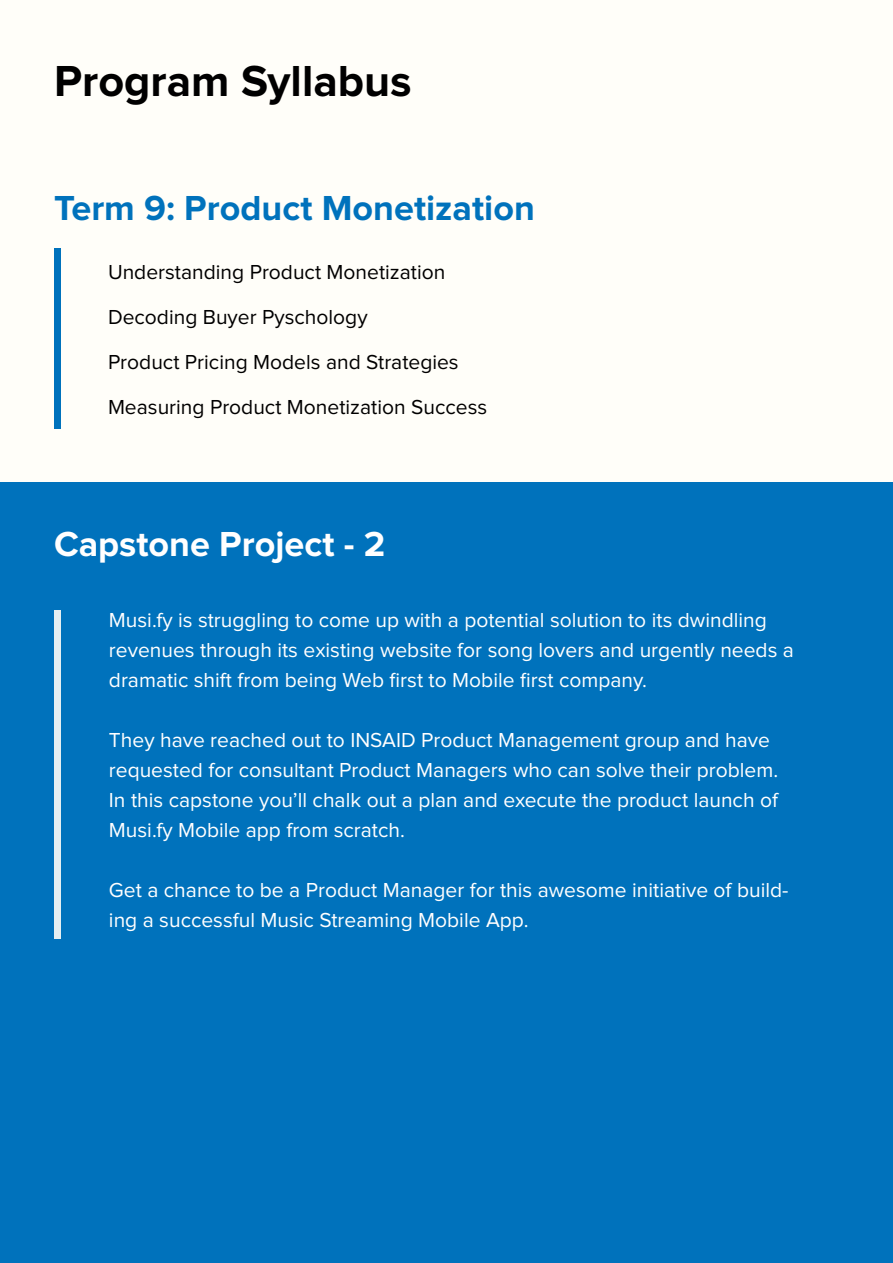
<style>
.page{position:relative;width:893px;height:1263px;background:#fffef9}
.page>*{position:absolute;margin:0;border:0;box-sizing:border-box;transform-origin:0 0}
.t1{font:700 45px "Proxima Nova";color:#000}
.t2{font:700 36px "Proxima Nova";color:#0072bc}
.t3{font:700 36px "Proxima Nova";color:#fff}
.t4{font:21px/30px "Proxima Nova";color:#fff}
.t5{font:21px/45px "Proxima Nova";color:#000}
</style>
<div class="page">
<div style="left:0;top:483px;width:893px;height:780px;background:#0072bc"></div>
<div style="left:54px;top:248px;width:6px;height:180px;background:#0072bc"></div>
<div style="left:54px;top:611px;width:6px;height:328px;background:#e5eff2"></div>
<h1 class="t1" style="left:54px;top:61px;width:359px">Program Syllabus</h1>
<h2 class="t2" style="left:54px;top:192px;width:482px">Term 9: Product Monetization</h2>
<p class="t5" style="left:108px;top:250px;width:381px">Understanding Product Monetization Decoding Buyer Pyschology<br>Product Pricing Models and Strategies Measuring Product Monetization Success</p>
<h2 class="t3" style="left:54px;top:527px;width:333px">Capstone Project - 2</h2>
<p class="t4" style="left:109px;top:606px;width:686px">Musi.fy is struggling to come up with a potential solution to its dwindling revenues through its existing website for song lovers and urgently needs a dramatic shift from being Web first to Mobile first company.</p>
<p class="t4" style="left:109px;top:726px;width:671px">They have reached out to INSAID Product Management group and have requested for consultant Product Managers who can solve their problem.<br>In this capstone you’ll chalk out a plan and execute the product launch of Musi.fy Mobile app from scratch.</p>
<p class="t4" style="left:109px;top:876px;width:681px">Get a chance to be a Product Manager for this awesome initiative of build&shy;ing a successful Music Streaming Mobile App.</p>
</div>
